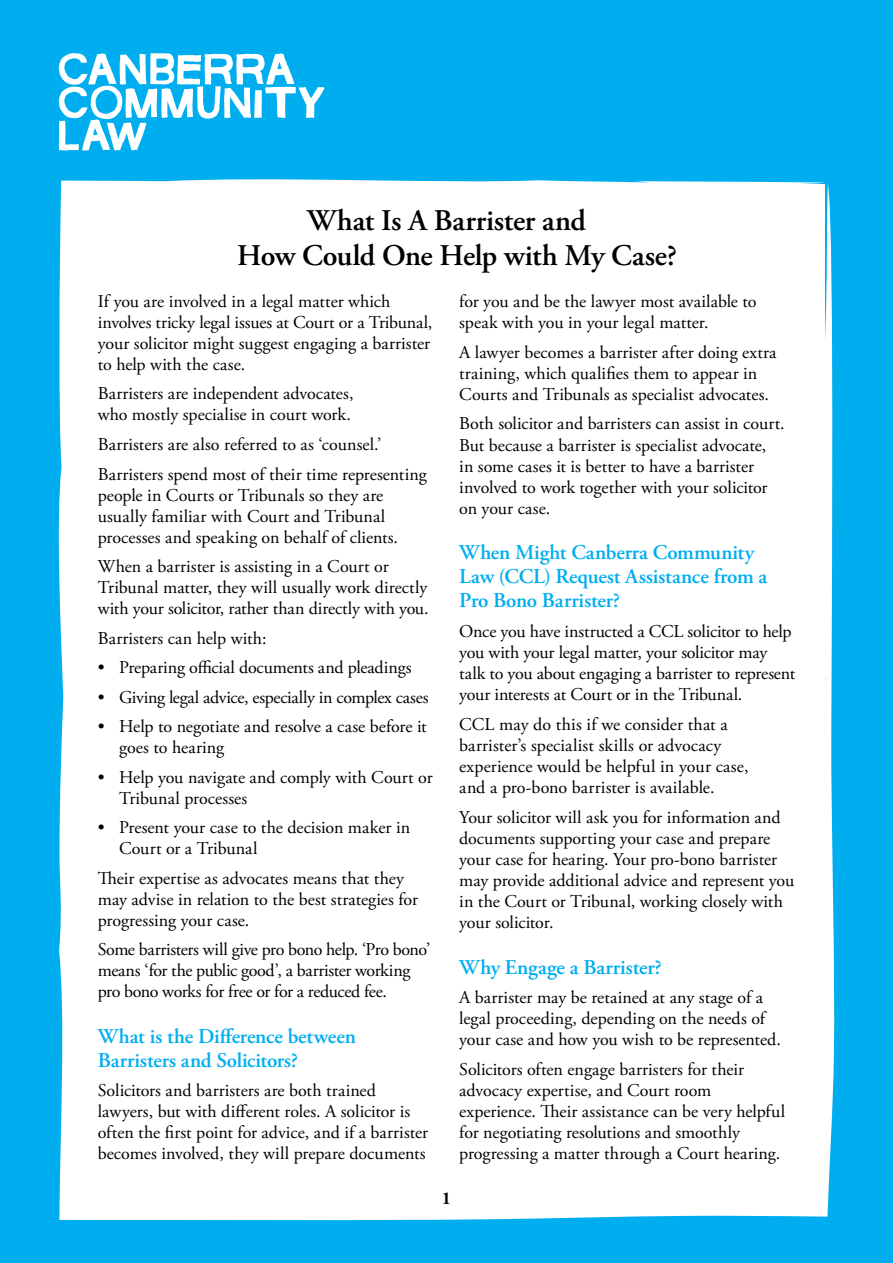
<style>
.page{position:relative;width:893px;height:1263px;background:#00aeef}
.page>*{position:absolute;margin:0;border:0;box-sizing:border-box;transform-origin:0 0}
.Heading_2{font:600 30px/34.5px "Adobe Garamond Pro";letter-spacing:-.01em;color:#000}
.Heading_3{font:600 21px/24.2px "Adobe Garamond Pro";letter-spacing:-.01em;color:#00aeef}
.Body{font:18px/21.1px "Adobe Garamond Pro";color:#000}
.Unordered_List{font:18px/21px "Adobe Garamond Pro";letter-spacing:-.01em;color:#000}
.Body-2{font:18px/21px "Adobe Garamond Pro";letter-spacing:-.025em;color:#000}
.t1{font:700 18px "Adobe Garamond Pro";color:#000}
</style>
<div class="page">
<svg style="left:59px;top:53px;width:266px;height:98px"></svg>
<div style="left:58px;top:179px;width:777px;height:1041px;background:#fff"></div>
<h1 class="Heading_2" style="left:237px;top:204px;width:441px;text-indent:70px">What Is A Barrister and<br>How Could One Help with My Case?</h1>
<p class="Body" style="left:98px;top:291px;width:336px">If you are involved in a legal matter which involves tricky legal issues at Court or a Tribunal, your solicitor might suggest engaging a barrister to help with the case.</p>
<p class="Body" style="left:98px;top:384px;width:257px">Barristers are independent advocates, who mostly specialise in court work.</p>
<p class="Body" style="left:98px;top:434px;width:285px">Barristers are also referred to as ‘counsel.’</p>
<p class="Body" style="left:98px;top:464px;width:331px">Barristers spend most of their time representing people in Courts or Tribunals so they are usually familiar with Court and Tribunal processes and speaking on behalf of clients.</p>
<p class="Body" style="left:98px;top:556px;width:332px">When a barrister is assisting in a Court or<br>Tribunal matter, they will usually work directly with your solicitor, rather than directly with you.</p>
<p class="Body" style="left:98px;top:628px;width:170px">Barristers can help with:</p>
<p class="Unordered_List" style="left:98px;top:658px;width:315px">• Preparing official documents and pleadings</p>
<p class="Unordered_List" style="left:98px;top:687px;width:332px">• Giving legal advice, especially in complex cases</p>
<p class="Unordered_List" style="left:119px;top:717px;width:309px;text-indent:-21px">• Help to negotiate and resolve a case before it goes to hearing</p>
<p class="Unordered_List" style="left:119px;top:767px;width:315px;text-indent:-21px">• Help you navigate and comply with Court or<br>Tribunal processes</p>
<p class="Unordered_List" style="left:119px;top:818px;width:293px;text-indent:-21px">• Present your case to the decision maker in<br>Court or a Tribunal</p>
<p class="Body" style="left:98px;top:868px;width:322px">Their expertise as advocates means that they may advise in relation to the best strategies for progressing your case.</p>
<p class="Body-2" style="left:98px;top:940px;width:334px">Some barristers will give pro bono help. ‘Pro bono’ means ‘for the public good’, a barrister working pro bono works for free or for a reduced fee.</p>
<h2 class="Heading_3" style="left:98px;top:1024px;width:260px">What is the Difference between<br>Barristers and Solicitors?</h2>
<p class="Body" style="left:98px;top:1080px;width:332px">Solicitors and barristers are both trained lawyers, but with different roles. A solicitor is often the first point for advice, and if a barrister becomes involved, they will prepare documents</p>
<p class="Body" style="left:459px;top:291px;width:299px">for you and be the lawyer most available to speak with you in your legal matter.</p>
<p class="Body" style="left:459px;top:342px;width:319px">A lawyer becomes a barrister after doing extra training, which qualifies them to appear in<br>Courts and Tribunals as specialist advocates.</p>
<p class="Body" style="left:459px;top:414px;width:327px">Both solicitor and barristers can assist in court.<br>But because a barrister is specialist advocate, in some cases it is better to have a barrister involved to work together with your solicitor on your case.</p>
<h2 class="Heading_3" style="left:459px;top:541px;width:310px">When Might Canberra Community<br>Law (CCL) Request Assistance from a<br>Pro Bono Barrister?</h2>
<p class="Body" style="left:459px;top:621px;width:337px">Once you have instructed a CCL solicitor to help you with your legal matter, your solicitor may talk to you about engaging a barrister to represent your interests at Court or in the Tribunal.</p>
<p class="Body" style="left:459px;top:714px;width:291px">CCL may do this if we consider that a barrister’s specialist skills or advocacy experience would be helpful in your case, and a pro-bono barrister is available.</p>
<p class="Body" style="left:459px;top:807px;width:336px">Your solicitor will ask you for information and documents supporting your case and prepare your case for hearing. Your pro-bono barrister may provide additional advice and represent you in the Court or Tribunal, working closely with your solicitor.</p>
<h2 class="Heading_3" style="left:459px;top:955px;width:204px">Why Engage a Barrister?</h2>
<p class="Body" style="left:459px;top:988px;width:323px">A barrister may be retained at any stage of a legal proceeding, depending on the needs of your case and how you wish to be represented.</p>
<p class="Body" style="left:459px;top:1059px;width:327px">Solicitors often engage barristers for their advocacy expertise, and Court room experience. Their assistance can be very helpful for negotiating resolutions and smoothly progressing a matter through a Court hearing.</p>
<p class="t1" style="left:442px;top:1187px;width:11px">1</p>
</div>
